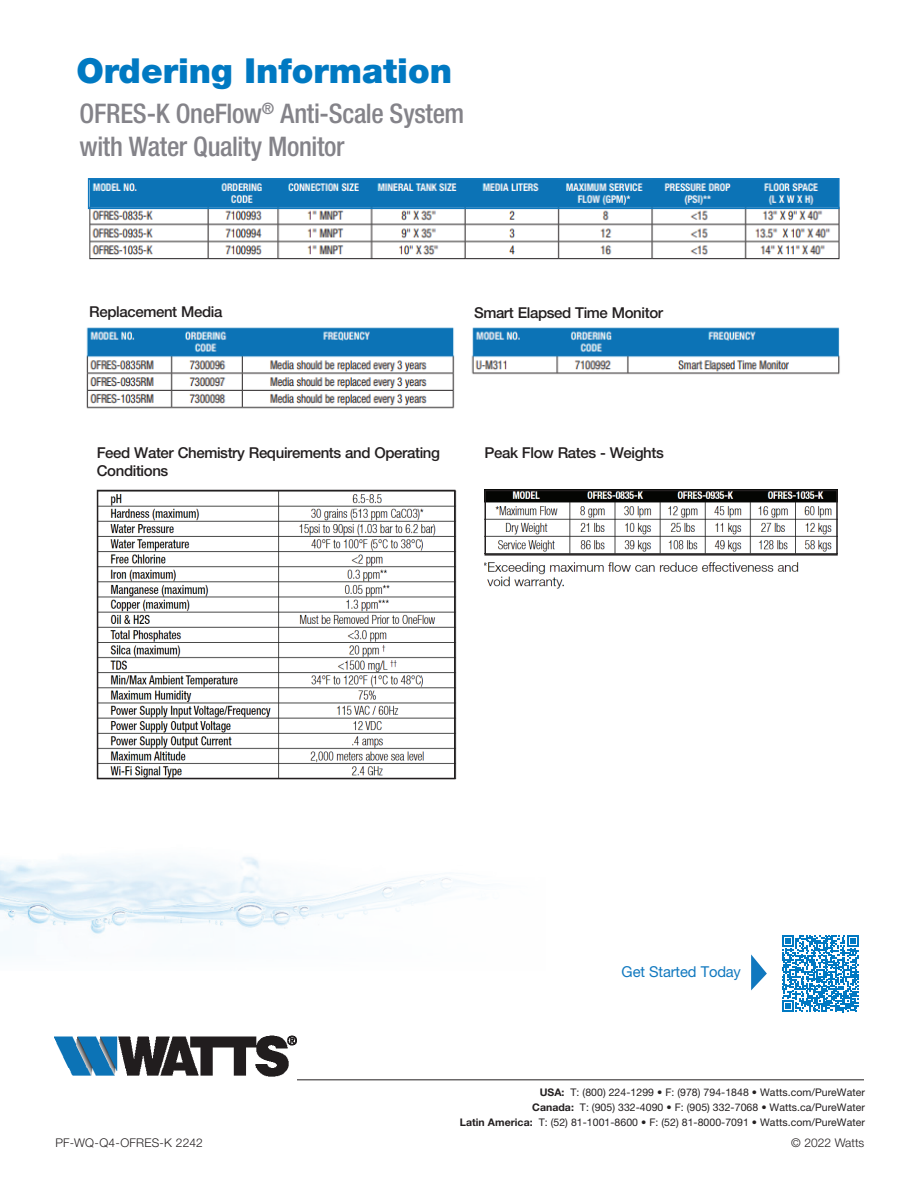
<style>
.page{position:relative;width:918px;height:1188px;background:#fff}
.page>*{position:absolute;margin:0;border:0;box-sizing:border-box;transform-origin:0 0}
.t1{font:900 34.5px "Helvetica Neue LT Std";color:#0079c2}
.t2{font:500 condensed 27px/32.4px "Helvetica Neue LT Std";letter-spacing:-.015em;color:#848389}
.t3{font:500 15px/18px "Helvetica Neue LT Std";letter-spacing:-.025em;color:#231f20}
.t4{font:15px "Helvetica Neue LT Std";letter-spacing:-.01em;color:#1078bf}
.t5{font:300 12px "Helvetica Neue LT Std";letter-spacing:.005em;color:#231f20}
.t6{font:10.5px/15px "Helvetica Neue LT Std";letter-spacing:.005em;color:#231f20;text-align:right}
.s1{font-weight:700}
</style>
<div class="page">
<img style="left:86px;top:327px;width:754px;height:82px">
<hr style="left:56px;top:1079px;width:808px;height:1px;background:#231f20">
<img style="left:54px;top:1035px;width:242px;height:45px">
<img style="left:0;top:857px;width:479px;height:87px">
<svg style="left:782px;top:935px;width:77px;height:77px"></svg>
<svg style="left:751px;top:954px;width:16px;height:36px"></svg>
<img style="left:89px;top:181px;width:751px;height:79px">
<img style="left:96px;top:489px;width:361px;height:291px">
<img style="left:484px;top:493px;width:351px;height:96px">
<div style="left:97px;top:490px;width:358px;height:289px;border:2px solid #231f20"></div>
<div style="left:484px;top:490px;width:354px;height:66px;border:2px solid #231f20"></div>
<div style="left:88px;top:178px;width:752px;height:31px;border:2px solid #1078bf"></div>
<h1 class="t1" style="left:76px;top:50px;width:377px">Ordering Information</h1>
<h2 class="t2" style="left:80px;top:97px;width:386px">OFRES-K OneFlow<sup>®</sup> Anti-Scale System with Water Quality Monitor</h2>
<h3 class="t3" style="left:89px;top:303px;width:135px">Replacement Media</h3>
<h3 class="t3" style="left:474px;top:304px;width:191px">Smart Elapsed Time Monitor</h3>
<h3 class="t3" style="left:97px;top:443px;width:345px">Feed Water Chemistry Requirements and Operating<br>Conditions</h3>
<h3 class="t3" style="left:485px;top:443px;width:181px">Peak Flow Rates - Weights</h3>
<h3 class="t4" style="left:622px;top:963px;width:121px">Get Started Today</h3>
<p class="t6" style="left:460px;top:1085px;width:407px"><span class="s1">USA:</span> T: (800) 224-1299 • F: (978) 794-1848 • Watts.com/PureWater<br><span class="s1">Canada:</span> T: (905) 332-4090 • F: (905) 332-7068 • Watts.ca/PureWater<br><span class="s1">Latin America:</span> T: (52) 81-1001-8600 • F: (52) 81-8000-7091 • Watts.com/PureWater</p>
<p class="t5" style="left:56px;top:1135px;width:149px">PF-WQ-Q4-OFRES-K 2242</p>
<p class="t5" style="left:791px;top:1135px;width:75px">© 2022 Watts</p>
</div>
